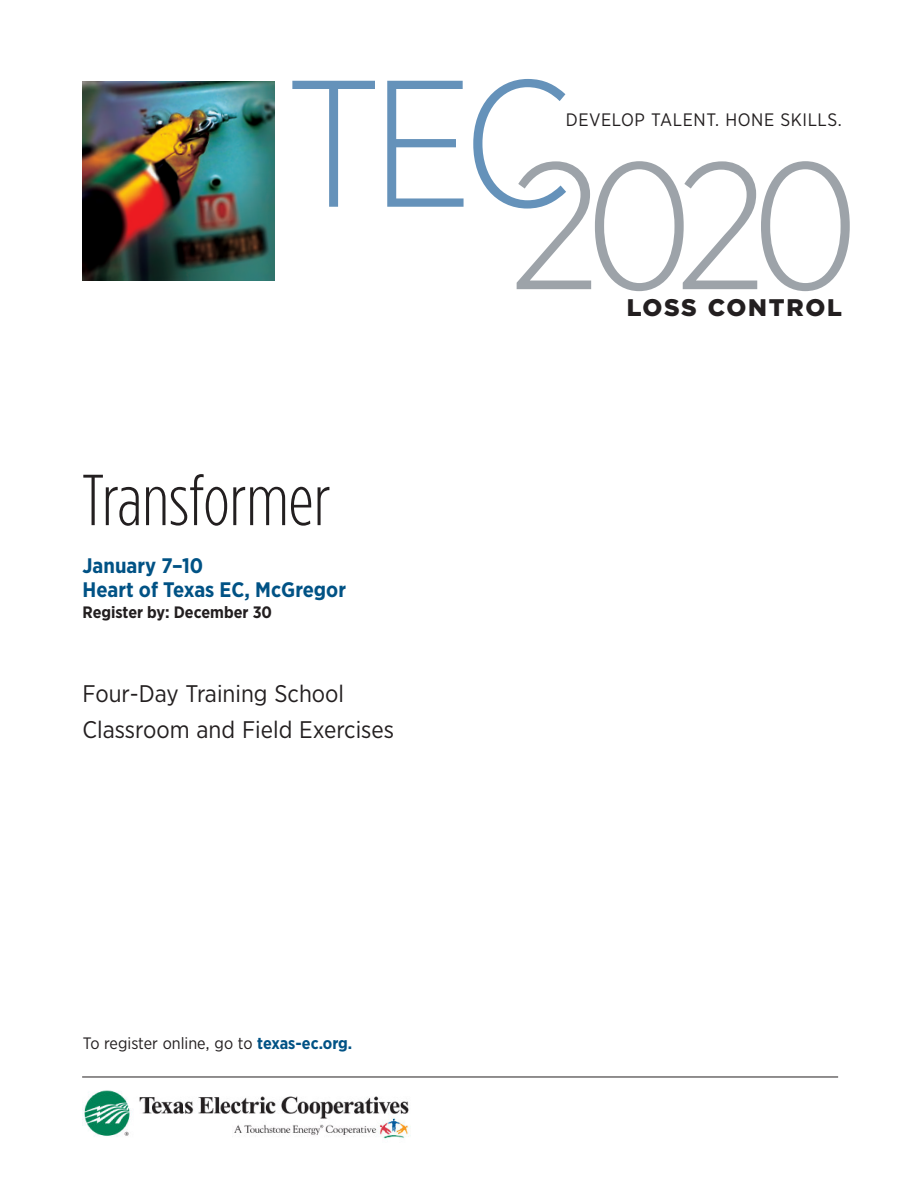
<style>
.page{position:relative;width:918px;height:1188px;background:#fff}
.page>*{position:absolute;margin:0;border:0;box-sizing:border-box;transform-origin:0 0}
.t1{font:300 180px "Gotham Narrow";color:#9da3a9}
.t2{font:300 180px "Gotham Narrow";color:#6592ba}
.t3{font:300 72px "Gotham Condensed";color:#231f20}
.t4{font:24px/36px "Gotham Narrow";color:#231f20}
.t5{font:900 24px "Gotham";letter-spacing:.075em;color:#231f20}
.t6{font:700 21px/24px "Gotham Narrow";color:#005285}
.t7{font:18px "Gotham Narrow";letter-spacing:.03em;color:#231f20}
.t8{font:16.5px "Gotham Narrow";color:#231f20}
.t9{font:700 16.5px "Gotham Narrow";color:#231f20}
.s1{font-weight:700;color:#005285}
</style>
<div class="page">
<img style="left:82px;top:1090px;width:329px;height:50px">
<hr style="left:82px;top:1077px;width:756px;height:1px;background:#231f20">
<img style="left:82px;top:81px;width:192px;height:199px">
<h1 class="t2" style="left:285px;top:81px;width:289px">TEC</h1>
<p class="t7" style="left:566px;top:113px;width:278px">DEVELOP TALENT. HONE SKILLS.</p>
<h1 class="t1" style="left:509px;top:163px;width:352px">2020</h1>
<h2 class="t3" style="left:82px;top:475px;width:250px">Transformer</h2>
<p class="t6" style="left:82px;top:555px;width:265px">January 7–10<br>Heart of Texas EC, McGregor</p>
<p class="t9" style="left:82px;top:607px;width:191px">Register by: December 30</p>
<p class="t4" style="left:82px;top:678px;width:313px">Four-Day Training School<br>Classroom and Field Exercises</p>
<p class="t8" style="left:83px;top:1038px;width:271px">To register online, go to <span class="s1">texas-ec.org.</span></p>
<p class="t5" style="left:627px;top:300px;width:217px">LOSS CONTROL</p>
</div>
